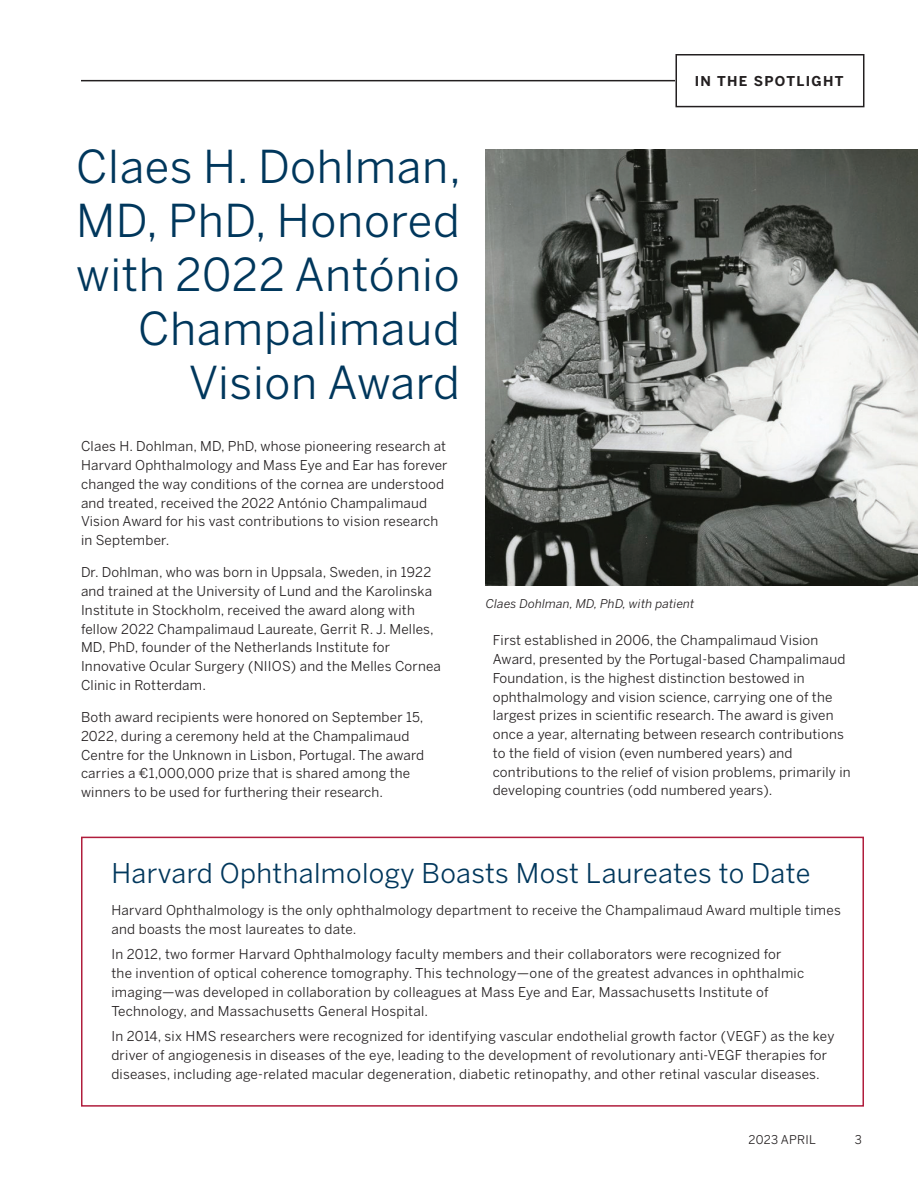
<style>
.page{position:relative;width:918px;height:1188px;background:#fff}
.page>*{position:absolute;margin:0;border:0;box-sizing:border-box;transform-origin:0 0}
.Cover_Focus_Headline{font:45px/54px "Benton Sans";letter-spacing:.015em;color:#00375c;text-align:right}
.t1{font:27px "Benton Sans";letter-spacing:.015em;color:#00375c}
.Body_Copy{font:13.5px/18.8px "Benton Sans";letter-spacing:.015em;color:#231f20}
.Body_Copy_Tight{font:13.5px/18.8px "Benton Sans";letter-spacing:.02em;color:#231f20}
.Carryhead{font:700 13.5px "Benton Sans";letter-spacing:.1em;color:#231f20}
.Body_Bullets{font:italic 12px "Benton Sans";letter-spacing:.015em;color:#231f20}
.t2{font:12px "Benton Sans";letter-spacing:.02em;color:#231f20}
</style>
<div class="page">
<div style="left:675px;top:54px;width:189px;height:53px;border:2px solid #231f20"></div>
<hr style="left:81px;top:80px;width:594px;height:1px;background:#231f20">
<div style="left:81px;top:837px;width:783px;height:270px;background:#fff;border:2px solid #b01d3c"></div>
<img style="left:485px;top:149px;width:433px;height:437px">
<p class="Cover_Focus_Headline" style="left:76px;top:140px;width:387px">Claes H. Dohlman,<br>MD, PhD, Honored with 2022 António<br>Champalimaud<br>Vision Award</p>
<p class="Body_Copy" style="left:81px;top:437px;width:368px">Claes H. Dohlman, MD, PhD, whose pioneering research at Harvard Ophthalmology and Mass Eye and Ear has forever changed the way conditions of the cornea are understood and treated, received the 2022 António Champalimaud Vision Award for his vast contributions to vision research in September.</p>
<p class="Body_Copy" style="left:81px;top:563px;width:361px">Dr. Dohlman, who was born in Uppsala, Sweden, in 1922 and trained at the University of Lund and the Karolinska Institute in Stockholm, received the award along with fellow 2022 Champalimaud Laureate, Gerrit R. J. Melles, MD, PhD, founder of the Netherlands Institute for Innovative Ocular Surgery (NIIOS) and the Melles Cornea Clinic in Rotterdam.</p>
<p class="Body_Copy" style="left:81px;top:708px;width:345px">Both award recipients were honored on September 15, 2022, during a ceremony held at the Champalimaud Centre for the Unknown in Lisbon, Portugal. The award carries a €1,000,000 prize that is shared among the winners to be used for furthering their research.</p>
<p class="Carryhead" style="left:695px;top:73px;width:150px">IN THE SPOTLIGHT</p>
<p class="Body_Bullets" style="left:486px;top:596px;width:210px">Claes Dohlman, MD, PhD, with patient</p>
<p class="Body_Copy" style="left:493px;top:631px;width:360px">First established in 2006, the Champalimaud Vision Award, presented by the Portugal-based Champalimaud Foundation, is the highest distinction bestowed in ophthalmology and vision science, carrying one of the largest prizes in scientific research. The award is given once a year, alternating between research contributions to the field of vision (even numbered years) and contributions to the relief of vision problems, primarily in developing countries (odd numbered years).</p>
<p class="t1" style="left:111px;top:857px;width:701px">Harvard Ophthalmology Boasts Most Laureates to Date</p>
<p class="Body_Copy_Tight" style="left:111px;top:901px;width:731px">Harvard Ophthalmology is the only ophthalmology department to receive the Champalimaud Award multiple times and boasts the most laureates to date.</p>
<p class="Body_Copy_Tight" style="left:111px;top:945px;width:694px">In 2012, two former Harvard Ophthalmology faculty members and their collaborators were recognized for the invention of optical coherence tomography. This technology—one of the greatest advances in ophthalmic imaging—was developed in collaboration by colleagues at Mass Eye and Ear, Massachusetts Institute of Technology, and Massachusetts General Hospital.</p>
<p class="Body_Copy_Tight" style="left:111px;top:1027px;width:725px">In 2014, six HMS researchers were recognized for identifying vascular endothelial growth factor (VEGF) as the key driver of angiogenesis in diseases of the eye, leading to the development of revolutionary anti-VEGF therapies for diseases, including age-related macular degeneration, diabetic retinopathy, and other retinal vascular diseases.</p>
<p class="t2" style="left:749px;top:1132px;width:69px">2023 APRIL</p>
<p class="t2" style="left:855px;top:1132px;width:9px">3</p>
</div>
